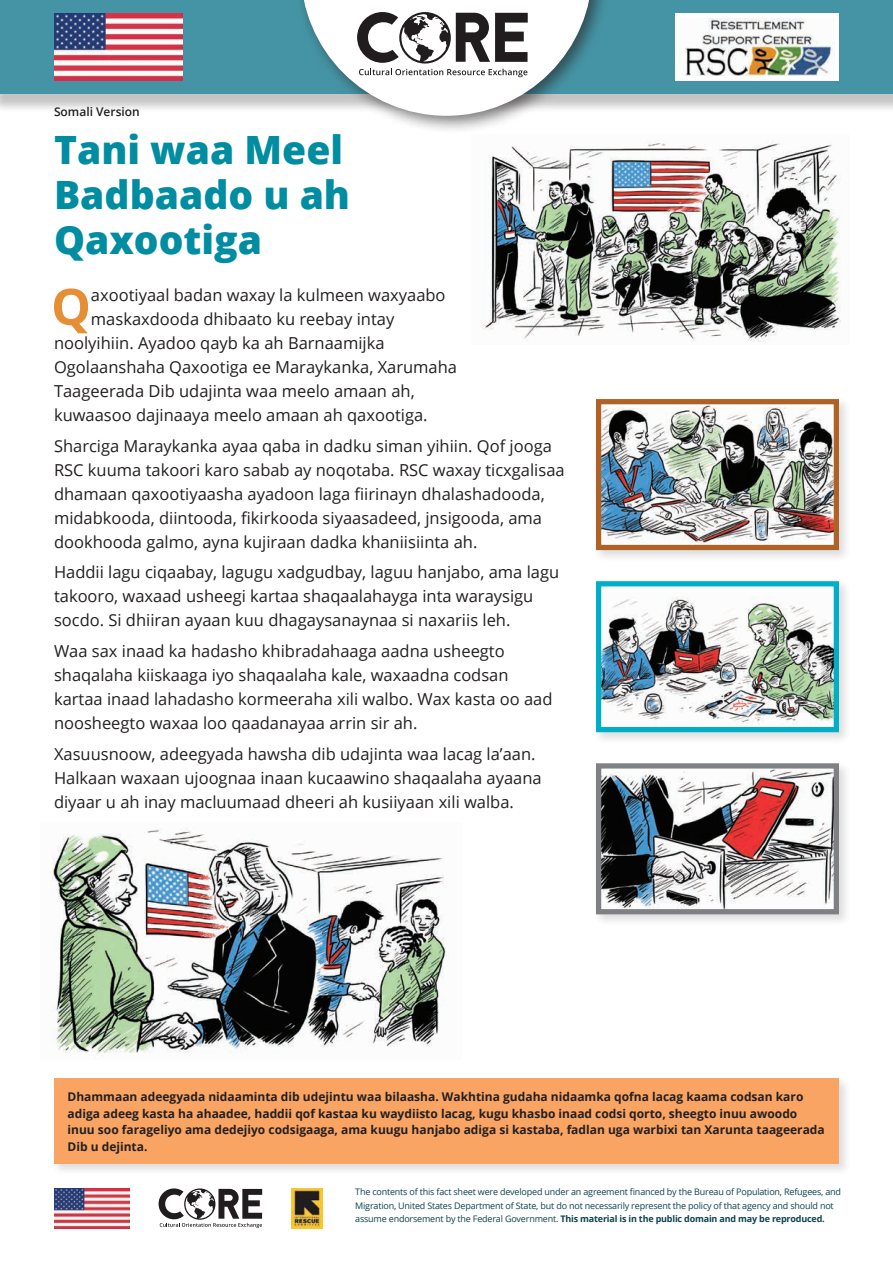
<style>
.page{position:relative;width:893px;height:1263px;background:#fff}
.page>*{position:absolute;margin:0;border:0;box-sizing:border-box;transform-origin:0 0}
.t1{font:700 50.1px "Open Sans";color:#e68e36}
.t2{font:800 39px/45px "Open Sans";color:#008da1}
.t3{font:16.5px/24px "Open Sans";color:#231f20}
.t4{font:700 12px/16.5px "Open Sans";color:#231f20}
.t5{font:600 12px "Open Sans";color:#231f20}
.t6{font:9px/13.5px "Open Sans";letter-spacing:-.02em;color:#0d4251}
.s1{font-weight:700}
</style>
<div class="page">
<img style="left:482px;top:140px;width:359px;height:202px">
<img style="left:291px;top:1188px;width:31px;height:40px">
<img style="left:54px;top:1188px;width:75px;height:40px">
<svg style="left:159px;top:1188px;width:103px;height:40px"></svg>
<div style="left:0;top:0;width:893px;height:113px;background:#231f20;opacity:.3"></div>
<div style="left:0;top:0;width:893px;height:94px;background:#4594a5"></div>
<img style="left:54px;top:13px;width:129px;height:68px">
<div style="left:675px;top:13px;width:164px;height:68px;background:#fff"></div>
<img style="left:684px;top:19px;width:151px;height:56px">
<div style="left:293px;top:0;width:318px;height:134px;background:#231f20;opacity:.6"></div>
<svg style="left:301px;top:0;width:291px;height:116px"></svg>
<div style="left:593px;top:396px;width:258px;height:166px;background:#231f20;opacity:.15"></div>
<img style="left:602px;top:405px;width:231px;height:139px">
<div style="left:596px;top:399px;width:243px;height:151px;border:5px solid #af6225"></div>
<div style="left:593px;top:578px;width:258px;height:166px;background:#231f20;opacity:.15"></div>
<img style="left:602px;top:587px;width:231px;height:139px">
<div style="left:596px;top:581px;width:243px;height:151px;border:5px solid #00afc7"></div>
<div style="left:593px;top:760px;width:258px;height:166px;background:#231f20;opacity:.15"></div>
<img style="left:602px;top:769px;width:231px;height:139px">
<div style="left:596px;top:763px;width:243px;height:151px;border:5px solid #7e8083"></div>
<img style="left:51px;top:828px;width:398px;height:226px">
<div style="left:51px;top:1076px;width:800px;height:100px;background:#231f20;opacity:.15"></div>
<div style="left:54px;top:1078px;width:785px;height:86px;background:#f9a463"></div>
<p class="t5" style="left:54px;top:103px;width:87px">Somali Version</p>
<h2 class="t2" style="left:54px;top:125px;width:298px">Tani waa Meel<br>Badbaado u ah<br>Qaxootiga</h2>
<h1 class="t1" style="left:51px;top:271px;width:41px">Q</h1>
<p class="t3" style="left:91px;top:282px;width:356px">axootiyaal badan waxay la kulmeen waxyaabo</p>
<p class="t3" style="left:91px;top:306px;width:305px">maskaxdooda dhibaato ku reebay intay</p>
<p class="t3" style="left:54px;top:330px;width:332px">noolyihiin. Ayadoo qayb ka ah Barnaamijka</p>
<p class="t3" style="left:54px;top:354px;width:405px">Ogolaanshaha Qaxootiga ee Maraykanka, Xarumaha</p>
<p class="t3" style="left:54px;top:378px;width:362px">Taageerada Dib udajinta waa meelo amaan ah,</p>
<p class="t3" style="left:54px;top:402px;width:375px">kuwaasoo dajinaaya meelo amaan ah qaxootiga.</p>
<p class="t3" style="left:54px;top:433px;width:512px">Sharciga Maraykanka ayaa qaba in dadku siman yihiin. Qof jooga RSC kuuma takoori karo sabab ay noqotaba. RSC waxay ticxgalisaa dhamaan qaxootiyaasha ayadoon laga fiirinayn dhalashadooda, midabkooda, diintooda, fikirkooda siyaasadeed, jnsigooda, ama dookhooda galmo, ayna kujiraan dadka khaniisiinta ah.</p>
<p class="t3" style="left:54px;top:560px;width:507px">Haddii lagu ciqaabay, lagugu xadgudbay, laguu hanjabo, ama lagu takooro, waxaad usheegi kartaa shaqaalahayga inta waraysigu socdo. Si dhiiran ayaan kuu dhagaysanaynaa si naxariis leh.</p>
<p class="t3" style="left:54px;top:639px;width:500px">Waa sax inaad ka hadasho khibradahaaga aadna usheegto shaqalaha kiiskaaga iyo shaqaalaha kale, waxaadna codsan kartaa inaad lahadasho kormeeraha xili walbo. Wax kasta oo aad noosheegto waxaa loo qaadanayaa arrin sir ah.</p>
<p class="t3" style="left:54px;top:741px;width:489px">Xasuusnoow, adeegyada hawsha dib udajinta waa lacag la’aan.<br>Halkaan waxaan ujoognaa inaan kucaawino shaqaalaha ayaana diyaar u ah inay macluumaad dheeri ah kusiiyaan xili walba.</p>
<p class="t4" style="left:68px;top:1088px;width:759px">Dhammaan adeegyada nidaaminta dib udejintu waa bilaasha. Wakhtina gudaha nidaamka qofna lacag kaama codsan karo adiga adeeg kasta ha ahaadee, haddii qof kastaa ku waydiisto lacag, kugu khasbo inaad codsi qorto, sheegto inuu awoodo inuu soo farageliyo ama dedejiyo codsigaaga, ama kuugu hanjabo adiga si kastaba, fadlan uga warbixi tan Xarunta taageerada Dib u dejinta.</p>
<p class="t6" style="left:355px;top:1185px;width:487px">The contents of this fact sheet were developed under an agreement financed by the Bureau of Population, Refugees, and<br>Migration, United States Department of State, but do not necessarily represent the policy of that agency and should not assume endorsement by the Federal Government. <span class="s1">This material is in the public domain and may be reproduced.</span></p>
</div>
